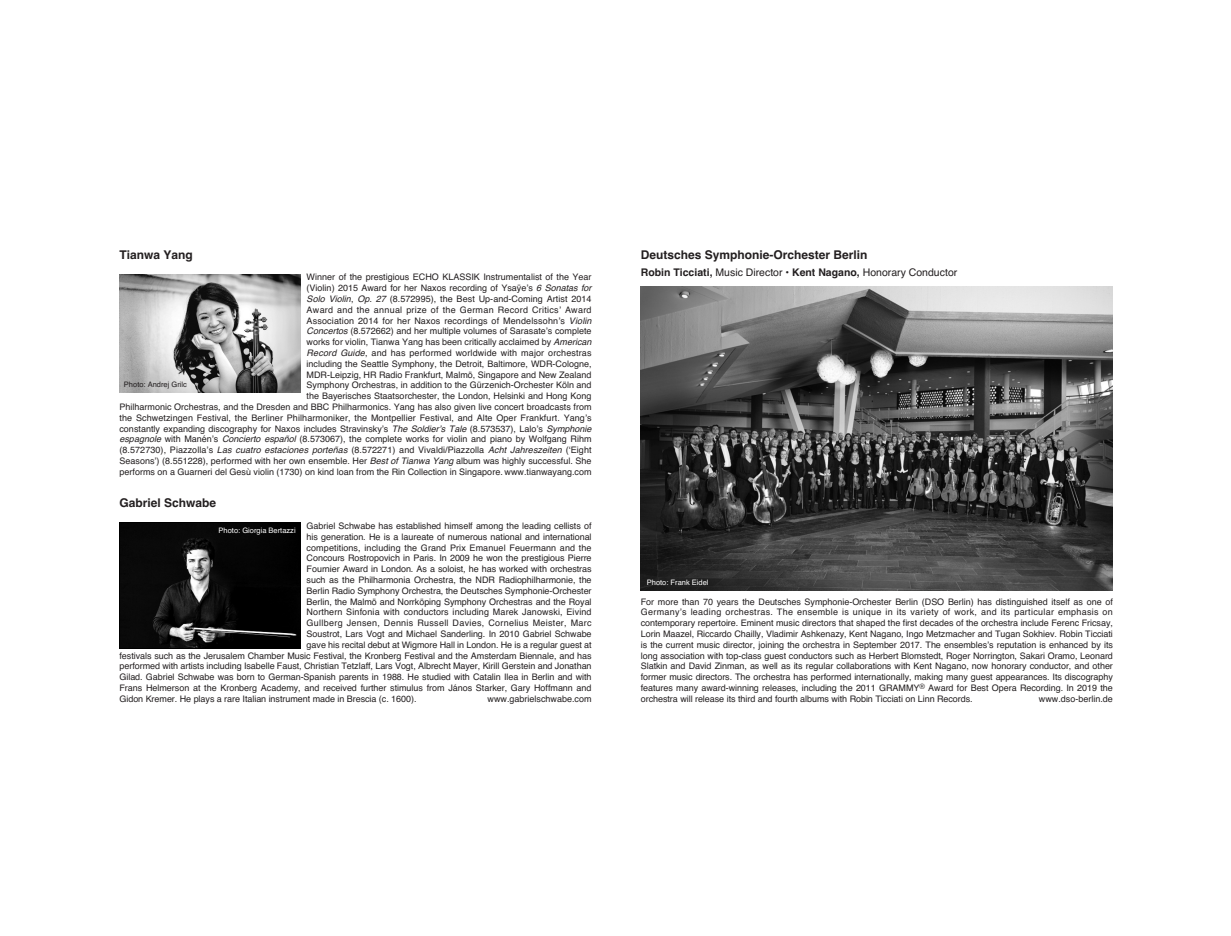
<style>
.page{position:relative;width:1231px;height:936px;background:#fff}
.page>*{position:absolute;margin:0;border:0;box-sizing:border-box;transform-origin:0 0}
.t1{font:700 12px "Helvetica";color:#231f20}
.t2{font:10.5px "Helvetica";color:#231f20}
.t3{font:9px/10.8px "Helvetica";color:#231f20;text-align:right}
.t4{font:9px "Helvetica";letter-spacing:.03em;color:#231f20}
.t5{font:7.5px "Helvetica";color:#fff}
.t6{font:7.5px "Helvetica";color:#231f20}
.s1{font-style:italic}
.s2{font-weight:700}
</style>
<div class="page">
<img style="left:119px;top:274px;width:182px;height:118px">
<img style="left:119px;top:522px;width:182px;height:126px">
<img style="left:640px;top:286px;width:472px;height:304px">
<h1 class="t1" style="left:119px;top:247px;width:75px">Tianwa Yang</h1>
<p class="t3" style="left:119px;top:272px;width:473px">Winner of the prestigious ECHO KLASSIK Instrumentalist of the Year<br>(Violin) 2015 Award for her Naxos recording of Ysaÿe’s <span class="s1">6 Sonatas for<br>Solo Violin</span>, <span class="s1">Op. 27</span> (8.572995), the Best Up-and-Coming Artist 2014<br>Award and the annual prize of the German Record Critics’ Award<br>Association 2014 for her Naxos recordings of Mendelssohn’s <span class="s1">Violin<br>Concertos</span> (8.572662) and her multiple volumes of Sarasate’s complete<br>works for violin, Tianwa Yang has been critically acclaimed by <span class="s1">American<br>Record Guide</span>, and has performed worldwide with major orchestras<br>including the Seattle Symphony, the Detroit, Baltimore, WDR-Cologne,<br>MDR-Leipzig, HR Radio Frankfurt, Malmö, Singapore and New Zealand<br>Symphony Orchestras, in addition to the Gürzenich-Orchester Köln and<br>the Bayerisches Staatsorchester, the London, Helsinki and Hong Kong<br>Philharmonic Orchestras, and the Dresden and BBC Philharmonics. Yang has also given live concert broadcasts from the Schwetzingen Festival, the Berliner Philharmoniker, the Montpellier Festival, and Alte Oper Frankfurt. Yang’s constantly expanding discography for Naxos includes Stravinsky’s <span class="s1">The Soldier’s Tale</span> (8.573537), Lalo’s <span class="s1">Symphonie espagnole</span> with Manén’s <span class="s1">Concierto español</span> (8.573067), the complete works for violin and piano by Wolfgang Rihm (8.572730), Piazzolla’s <span class="s1">Las cuatro estaciones porteñas</span> (8.572271) and Vivaldi/Piazzolla <span class="s1">Acht Jahreszeiten</span> (‘Eight Seasons’) (8.551228), performed with her own ensemble. Her <span class="s1">Best of Tianwa Yang</span> album was highly successful. She performs on a Guarneri del Gesù violin (1730) on kind loan from the Rin Collection in Singapore. www.tianwayang.com</p>
<h1 class="t1" style="left:119px;top:496px;width:98px">Gabriel Schwabe</h1>
<p class="t3" style="left:307px;top:520px;width:286px">Gabriel Schwabe has established himself among the leading cellists of</p>
<p class="t3" style="left:307px;top:531px;width:286px">his generation. He is a laureate of numerous national and international</p>
<p class="t3" style="left:307px;top:542px;width:286px">competitions, including the Grand Prix Emanuel Feuermann and the</p>
<p class="t3" style="left:307px;top:552px;width:286px">Concours Rostropovich in Paris. In 2009 he won the prestigious Pierre</p>
<p class="t3" style="left:307px;top:563px;width:286px">Fournier Award in London. As a soloist, he has worked with orchestras</p>
<p class="t3" style="left:307px;top:574px;width:286px">such as the Philharmonia Orchestra, the NDR Radiophilharmonie, the</p>
<p class="t3" style="left:307px;top:585px;width:286px">Berlin Radio Symphony Orchestra, the Deutsches Symphonie-Orchester</p>
<p class="t3" style="left:307px;top:596px;width:286px">Berlin, the Malmö and Norrköping Symphony Orchestras and the Royal</p>
<p class="t3" style="left:307px;top:606px;width:286px">Northern Sinfonia with conductors including Marek Janowski, Eivind</p>
<p class="t4" style="left:307px;top:617px;width:286px">Gullberg Jensen, Dennis Russell Davies, Cornelius Meister, Marc</p>
<p class="t3" style="left:307px;top:628px;width:286px">Soustrot, Lars Vogt and Michael Sanderling. In 2010 Gabriel Schwabe</p>
<p class="t3" style="left:307px;top:639px;width:286px">gave his recital debut at Wigmore Hall in London. He is a regular guest at</p>
<p class="t3" style="left:119px;top:650px;width:473px">festivals such as the Jerusalem Chamber Music Festival, the Kronberg Festival and the Amsterdam Biennale, and has</p>
<p class="t3" style="left:119px;top:660px;width:473px">performed with artists including Isabelle Faust, Christian Tetzlaff, Lars Vogt, Albrecht Mayer, Kirill Gerstein and Jonathan</p>
<p class="t3" style="left:119px;top:671px;width:473px">Gilad. Gabriel Schwabe was born to German-Spanish parents in 1988. He studied with Catalin Ilea in Berlin and with</p>
<p class="t3" style="left:119px;top:682px;width:473px">Frans Helmerson at the Kronberg Academy, and received further stimulus from János Starker, Gary Hoffmann and</p>
<p class="t3" style="left:119px;top:693px;width:298px">Gidon Kremer. He plays a rare Italian instrument made in Brescia (c. 1600).</p>
<p class="t3" style="left:487px;top:693px;width:106px">www.gabrielschwabe.com</p>
<p class="t6" style="left:124px;top:379px;width:64px">Photo: Andrej Grilc</p>
<p class="t5" style="left:218px;top:525px;width:79px">Photo: Giorgia Bertazzi</p>
<h1 class="t1" style="left:641px;top:247px;width:228px">Deutsches Symphonie-Orchester Berlin</h1>
<p class="t2" style="left:641px;top:266px;width:318px"><span class="s2">Robin Ticciati,</span> Music Director • <span class="s2">Kent Nagano,</span> Honorary Conductor</p>
<p class="t5" style="left:647px;top:577px;width:63px">Photo: Frank Eidel</p>
<p class="t3" style="left:641px;top:596px;width:473px;text-align:justify">For more than 70 years the Deutsches Symphonie-Orchester Berlin (DSO Berlin) has distinguished itself as one of Germany’s leading orchestras. The ensemble is unique in its variety of work, and its particular emphasis on contemporary repertoire. Eminent music directors that shaped the first decades of the orchestra include Ferenc Fricsay, Lorin Maazel, Riccardo Chailly, Vladimir Ashkenazy, Kent Nagano, Ingo Metzmacher and Tugan Sokhiev. Robin Ticciati is the current music director, joining the orchestra in September 2017. The ensembles’s reputation is enhanced by its long association with top-class guest conductors such as Herbert Blomstedt, Roger Norrington, Sakari Oramo, Leonard Slatkin and David Zinman, as well as its regular collaborations with Kent Nagano, now honorary conductor, and other former music directors. The orchestra has performed internationally, making many guest appearances. Its discography features many award-winning releases, including the 2011 GRAMMY<sup>®</sup> Award for Best Opera Recording. In 2019 the orchestra will release its third and fourth albums with Robin Ticciati on Linn Records.</p>
<p class="t3" style="left:1038px;top:693px;width:76px">www.dso-berlin.de</p>
</div>
